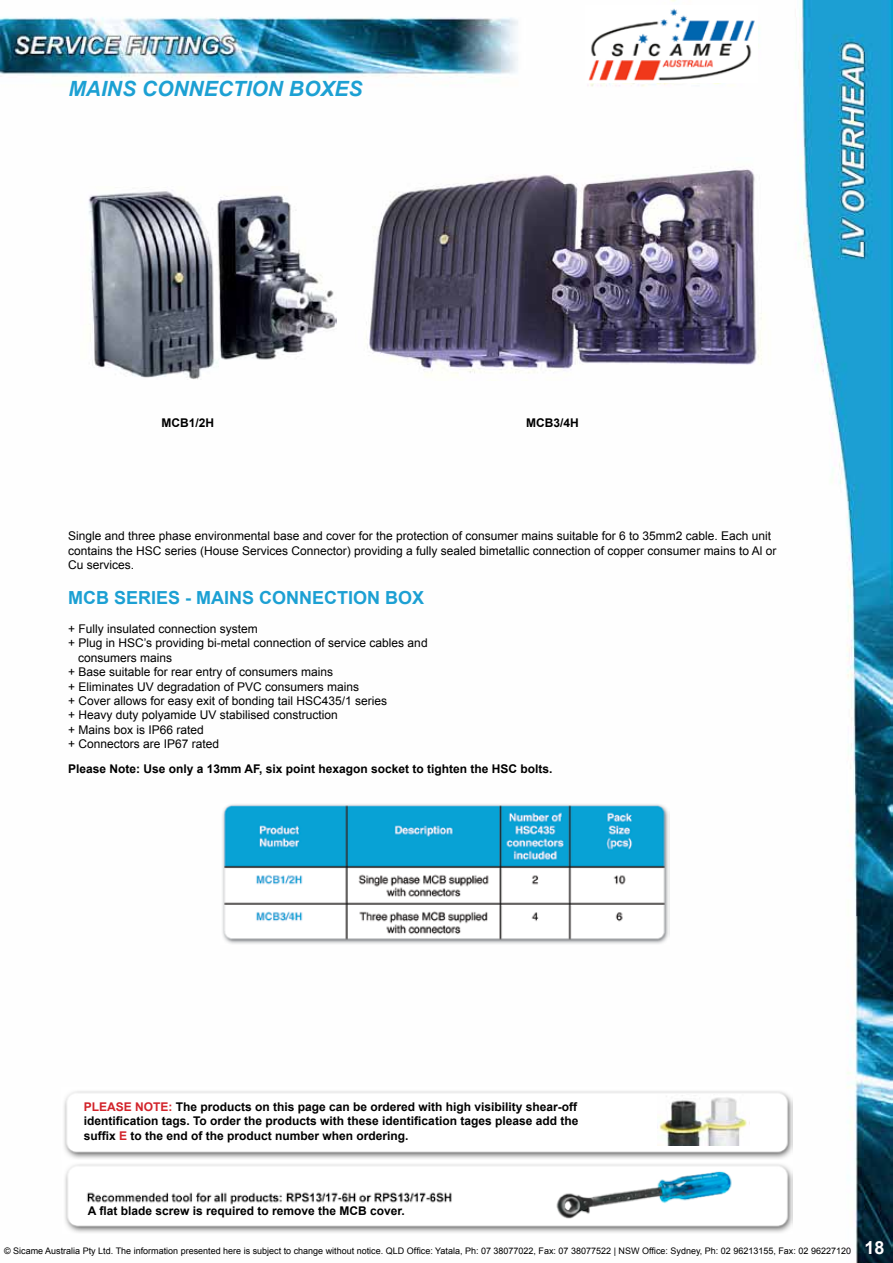
<style>
.page{position:relative;width:893px;height:1263px;background:#fff}
.page>*{position:absolute;margin:0;border:0;box-sizing:border-box;transform-origin:0 0}
.t1{font:italic 700 21px "Arial";color:#1ca0d3}
.t2{font:700 18px "Arial";color:#1ca0d3}
.t3{font:700 18px "Arial";color:#fff}
.t4{font:12px/14.4px "Arial";color:#000}
.t5{font:700 12px/14.4px "Arial";color:#000;text-align:justify}
.t6{font:9px "Arial";color:#000}
.s1{color:#d2232a}
</style>
<div class="page">
<img style="left:0;top:0;width:893px;height:1263px">
<img style="left:63px;top:1161px;width:730px;height:72px">
<img style="left:81px;top:187px;width:255px;height:193px">
<img style="left:356px;top:158px;width:419px;height:222px">
<img style="left:221px;top:803px;width:448px;height:142px">
<img style="left:585px;top:5px;width:173px;height:77px">
<img style="left:62px;top:1087px;width:730px;height:72px">
<img style="left:657px;top:1095px;width:93px;height:50px">
<h1 class="t1" style="left:68px;top:75px;width:296px">MAINS CONNECTION BOXES</h1>
<p class="t5" style="left:162px;top:415px;width:54px">MCB1/2H</p>
<p class="t5" style="left:526px;top:416px;width:54px">MCB3/4H</p>
<p class="t4" style="left:68px;top:529px;width:710px">Single and three phase environmental base and cover for the protection of consumer mains suitable for 6 to 35mm2 cable. Each unit contains the HSC series (House Services Connector) providing a fully sealed bimetallic connection of copper consumer mains to Al or<br>Cu services.</p>
<h2 class="t2" style="left:68px;top:586px;width:358px">MCB SERIES - MAINS CONNECTION BOX</h2>
<p class="t4" style="left:68px;top:622px;width:191px">+ Fully insulated connection system</p>
<p class="t4" style="left:68px;top:636px;width:361px">+ Plug in HSC’s providing bi-metal connection of service cables and</p>
<p class="t4" style="left:78px;top:650px;width:96px">consumers mains</p>
<p class="t4" style="left:68px;top:665px;width:267px">+ Base suitable for rear entry of consumers mains</p>
<p class="t4" style="left:68px;top:679px;width:293px">+ Eliminates UV degradation of PVC consumers mains</p>
<p class="t4" style="left:68px;top:694px;width:321px">+ Cover allows for easy exit of bonding tail HSC435/1 series</p>
<p class="t4" style="left:68px;top:708px;width:271px">+ Heavy duty polyamide UV stabilised construction</p>
<p class="t4" style="left:68px;top:722px;width:137px">+ Mains box is IP66 rated</p>
<p class="t4" style="left:68px;top:737px;width:153px">+ Connectors are IP67 rated</p>
<p class="t5" style="left:68px;top:762px;width:486px">Please Note: Use only a 13mm AF, six point hexagon socket to tighten the HSC bolts.</p>
<p class="t5" style="left:84px;top:1100px;width:496px"><span class="s1">PLEASE NOTE:</span> The products on this page can be ordered with high visibility shear-off identification tags. To order the products with these identification tages please add the suffix <span class="s1">E</span> to the end of the product number when ordering.</p>
<p class="t5" style="left:88px;top:1203px;width:318px">A flat blade screw is required to remove the MCB cover.</p>
<p class="t6" style="left:4px;top:1245px;width:848px">© Sicame Australia Pty Ltd. The information presented here is subject to change without notice. QLD Office: Yatala, Ph: 07 38077022, Fax: 07 38077522 | NSW Office: Sydney, Ph: 02 96213155, Fax: 02 96227120</p>
<h2 class="t3" style="left:864px;top:1236px;width:22px">18</h2>
</div>
